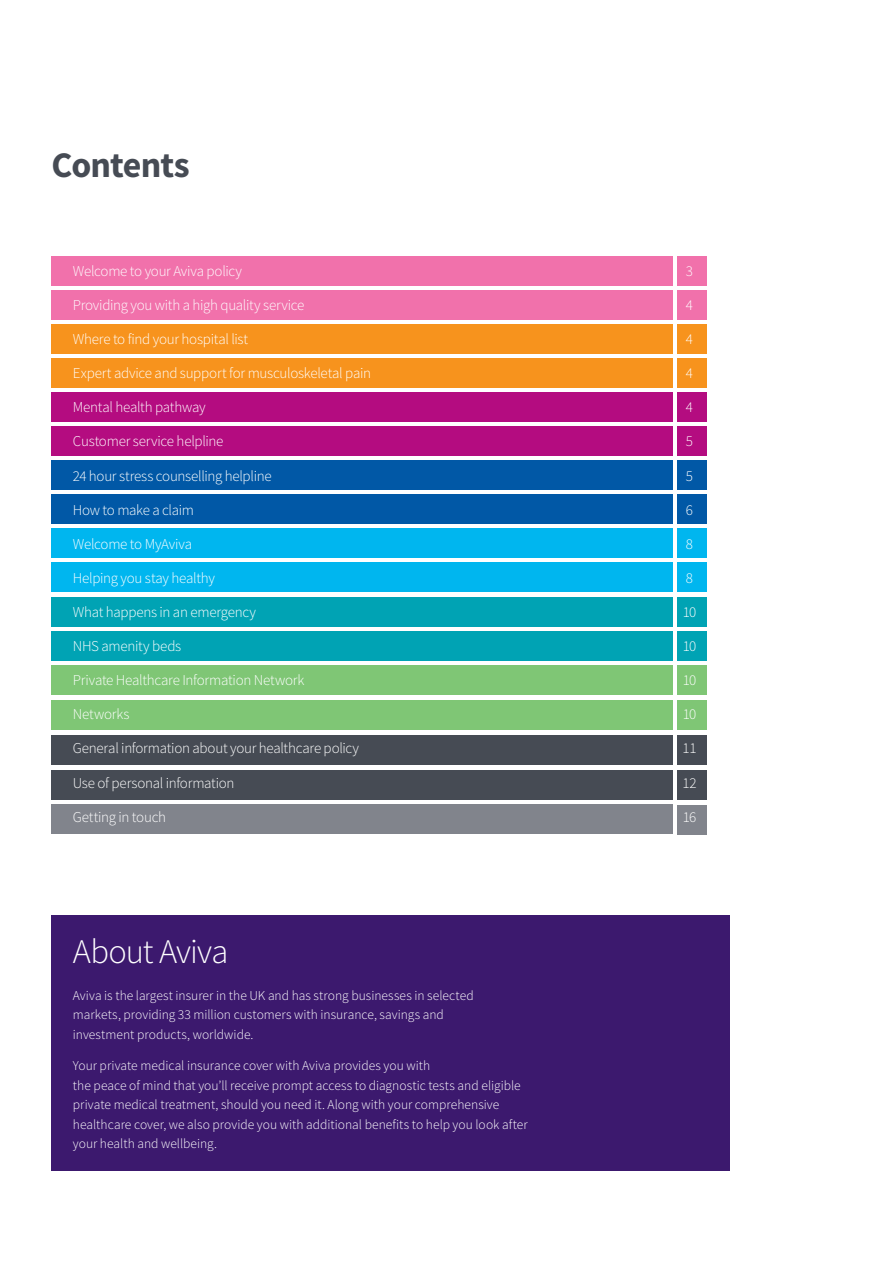
<style>
.page{position:relative;width:893px;height:1264px;background:#fff}
.page>*{position:absolute;margin:0;border:0;box-sizing:border-box;transform-origin:0 0}
.t1{font:700 36px "Source Sans Pro";letter-spacing:-.025em;color:#464b54}
.t2{font:300 34.5px "Source Sans Pro";letter-spacing:-.025em;color:#fff}
.t3{font:300 15px "Source Sans Pro";letter-spacing:-.02em;color:#fff}
.t4{font:300 13.5px/19.5px "Source Sans Pro";color:#fff}
</style>
<div class="page">
<div style="left:677px;top:700px;width:29px;height:30px;background:#7fc675"></div>
<div style="left:677px;top:735px;width:29px;height:29px;background:#464b54"></div>
<div style="left:52px;top:700px;width:621px;height:29px;background:#7fc675"></div>
<div style="left:52px;top:734px;width:621px;height:30px;background:#464b54"></div>
<div style="left:677px;top:770px;width:29px;height:29px;background:#464b54"></div>
<div style="left:677px;top:804px;width:29px;height:30px;background:#81848c"></div>
<div style="left:52px;top:769px;width:621px;height:30px;background:#464b54"></div>
<div style="left:52px;top:804px;width:621px;height:30px;background:#81848c"></div>
<div style="left:52px;top:256px;width:621px;height:30px;background:#f171ab"></div>
<div style="left:52px;top:290px;width:621px;height:30px;background:#f171ab"></div>
<div style="left:52px;top:324px;width:621px;height:30px;background:#f7931d"></div>
<div style="left:52px;top:358px;width:621px;height:30px;background:#f7931d"></div>
<div style="left:52px;top:392px;width:621px;height:30px;background:#b40c80"></div>
<div style="left:52px;top:426px;width:621px;height:30px;background:#b40c80"></div>
<div style="left:52px;top:460px;width:621px;height:30px;background:#0158a6"></div>
<div style="left:52px;top:665px;width:621px;height:29px;background:#7fc675"></div>
<div style="left:52px;top:494px;width:621px;height:30px;background:#0158a6"></div>
<div style="left:52px;top:528px;width:621px;height:30px;background:#00b6ef"></div>
<div style="left:52px;top:562px;width:621px;height:30px;background:#00b6ef"></div>
<div style="left:52px;top:597px;width:621px;height:29px;background:#00a3b4"></div>
<div style="left:52px;top:631px;width:621px;height:29px;background:#00a3b4"></div>
<div style="left:677px;top:256px;width:29px;height:30px;background:#f171ab"></div>
<div style="left:677px;top:290px;width:29px;height:30px;background:#f171ab"></div>
<div style="left:677px;top:324px;width:29px;height:30px;background:#f7931d"></div>
<div style="left:677px;top:358px;width:29px;height:30px;background:#f7931d"></div>
<div style="left:677px;top:392px;width:29px;height:30px;background:#b40c80"></div>
<div style="left:677px;top:426px;width:29px;height:30px;background:#b40c80"></div>
<div style="left:677px;top:460px;width:29px;height:30px;background:#0158a6"></div>
<div style="left:677px;top:494px;width:29px;height:30px;background:#0158a6"></div>
<div style="left:677px;top:528px;width:29px;height:30px;background:#00b6ef"></div>
<div style="left:677px;top:562px;width:29px;height:30px;background:#00b6ef"></div>
<div style="left:677px;top:597px;width:29px;height:30px;background:#00a3b4"></div>
<div style="left:677px;top:631px;width:29px;height:30px;background:#00a3b4"></div>
<div style="left:677px;top:665px;width:29px;height:30px;background:#7fc675"></div>
<div style="left:52px;top:914px;width:678px;height:256px;background:#3c196e"></div>
<h1 class="t1" style="left:52px;top:140px;width:140px">Contents</h1>
<p class="t3" style="left:73px;top:262px;width:171px">Welcome to your Aviva policy</p>
<p class="t3" style="left:686px;top:262px;width:9px">3</p>
<p class="t3" style="left:73px;top:296px;width:233px">Providing you with a high quality service</p>
<p class="t3" style="left:686px;top:296px;width:9px">4</p>
<p class="t3" style="left:73px;top:330px;width:177px">Where to find your hospital list</p>
<p class="t3" style="left:686px;top:330px;width:9px">4</p>
<p class="t3" style="left:73px;top:364px;width:300px">Expert advice and support for musculoskeletal pain</p>
<p class="t3" style="left:686px;top:364px;width:9px">4</p>
<p class="t3" style="left:73px;top:398px;width:134px">Mental health pathway</p>
<p class="t3" style="left:686px;top:398px;width:9px">4</p>
<p class="t3" style="left:73px;top:432px;width:152px">Customer service helpline</p>
<p class="t3" style="left:686px;top:432px;width:9px">5</p>
<p class="t3" style="left:73px;top:466px;width:200px">24 hour stress counselling helpline</p>
<p class="t3" style="left:686px;top:466px;width:9px">5</p>
<p class="t3" style="left:73px;top:500px;width:123px">How to make a claim</p>
<p class="t3" style="left:686px;top:500px;width:9px">6</p>
<p class="t3" style="left:73px;top:534px;width:121px">Welcome to MyAviva</p>
<p class="t3" style="left:686px;top:534px;width:9px">8</p>
<p class="t3" style="left:73px;top:568px;width:144px">Helping you stay healthy</p>
<p class="t3" style="left:686px;top:568px;width:9px">8</p>
<p class="t3" style="left:73px;top:602px;width:185px">What happens in an emergency</p>
<p class="t3" style="left:683px;top:602px;width:15px">10</p>
<p class="t3" style="left:73px;top:637px;width:110px">NHS amenity beds</p>
<p class="t3" style="left:683px;top:637px;width:15px">10</p>
<p class="t3" style="left:73px;top:671px;width:233px">Private Healthcare Information Network</p>
<p class="t3" style="left:683px;top:671px;width:15px">10</p>
<p class="t3" style="left:73px;top:705px;width:58px">Networks</p>
<p class="t3" style="left:683px;top:705px;width:15px">10</p>
<p class="t3" style="left:73px;top:739px;width:288px">General information about your healthcare policy</p>
<p class="t3" style="left:682px;top:739px;width:15px">11</p>
<p class="t3" style="left:73px;top:773px;width:163px">Use of personal information</p>
<p class="t3" style="left:682px;top:773px;width:16px">12</p>
<p class="t3" style="left:73px;top:807px;width:95px">Getting in touch</p>
<p class="t3" style="left:683px;top:807px;width:15px">16</p>
<h2 class="t2" style="left:73px;top:930px;width:157px">About Aviva</h2>
<p class="t4" style="left:73px;top:985px;width:402px">Aviva is the largest insurer in the UK and has strong businesses in selected markets, providing 33 million customers with insurance, savings and investment products, worldwide.</p>
<p class="t4" style="left:73px;top:1056px;width:456px">Your private medical insurance cover with Aviva provides you with<br>the peace of mind that you’ll receive prompt access to diagnostic tests and eligible private medical treatment, should you need it. Along with your comprehensive healthcare cover, we also provide you with additional benefits to help you look after your health and wellbeing.</p>
</div>
